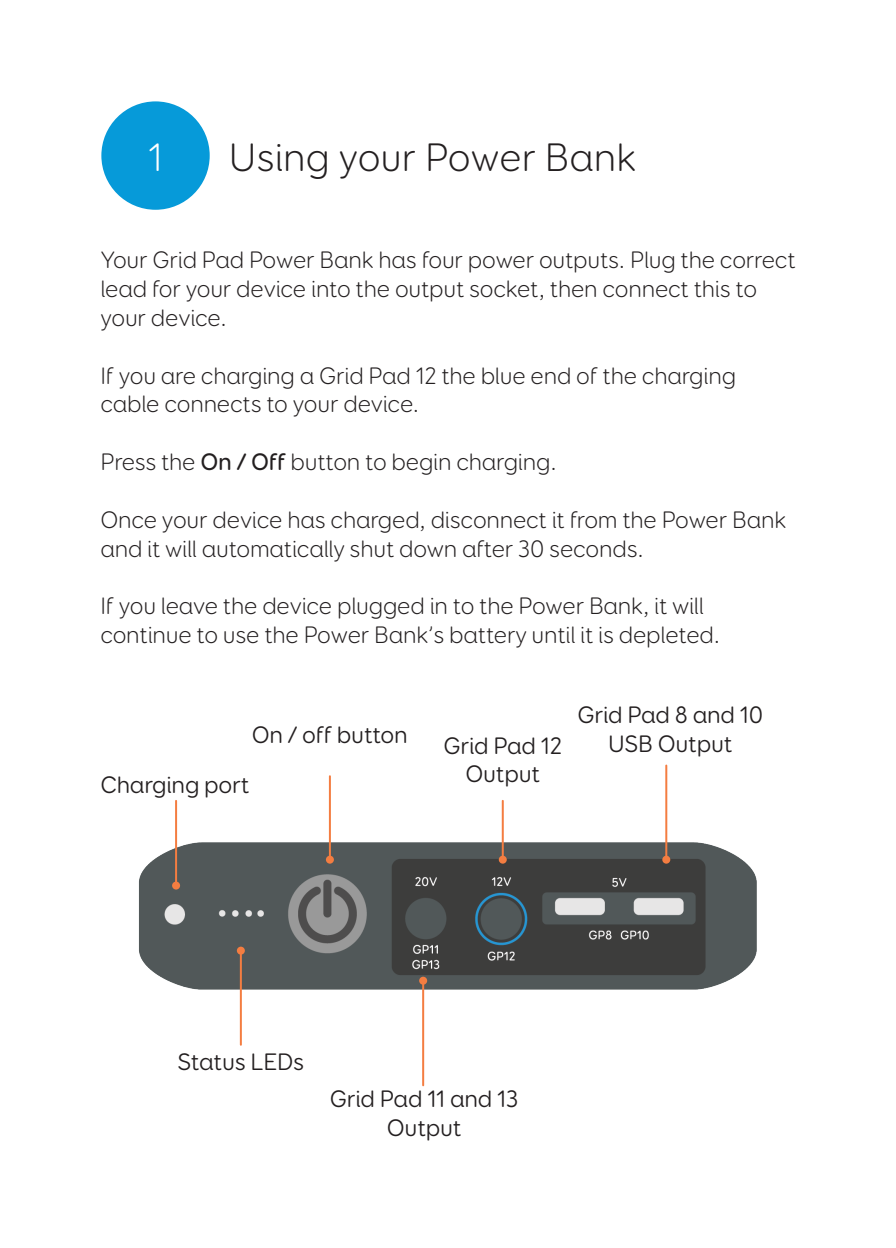
<style>
.page{position:relative;width:896px;height:1248px;background:#fff}
.page>*{position:absolute;margin:0;border:0;box-sizing:border-box;transform-origin:0 0}
.Page___section_headi{font:300 40px "Booster Next FY";color:#231f20}
.t1{font:300 40px "Booster Next FY";color:#fff}
.Para{font:300 24px/28.8px "Booster Next FY";letter-spacing:-.01em;color:#231f20}
.Para-2{font:24px "Booster Next FY";letter-spacing:-.01em;color:#231f20}
.s1{font-weight:500}
</style>
<div class="page">
<div style="left:101px;top:101px;width:109px;height:109px;background:#069ad9;border-radius:50%"></div>
<img style="left:139px;top:793px;width:618px;height:244px">
<hr style="left:240px;top:950px;width:2px;height:94px;background:#f47d41">
<div style="left:237px;top:946px;width:8px;height:8px;background:#f47d41;border-radius:50%"></div>
<hr style="left:665px;top:765px;width:2px;height:94px;background:#f47d41">
<div style="left:662px;top:855px;width:8px;height:8px;background:#f47d41;border-radius:50%"></div>
<hr style="left:175px;top:800px;width:2px;height:85px;background:#f47d41">
<div style="left:172px;top:881px;width:8px;height:8px;background:#f47d41;border-radius:50%"></div>
<hr style="left:422px;top:980px;width:2px;height:105px;background:#f47d41">
<div style="left:419px;top:976px;width:8px;height:8px;background:#f47d41;border-radius:50%"></div>
<hr style="left:329px;top:776px;width:2px;height:83px;background:#f47d41">
<div style="left:326px;top:855px;width:8px;height:8px;background:#f47d41;border-radius:50%"></div>
<hr style="left:502px;top:800px;width:2px;height:59px;background:#f47d41">
<div style="left:499px;top:855px;width:8px;height:8px;background:#f47d41;border-radius:50%"></div>
<p class="t1" style="left:148px;top:133px;width:16px">1</p>
<p class="Page___section_headi" style="left:229px;top:133px;width:409px">Using your Power Bank</p>
<p class="Para" style="left:100px;top:245px;width:697px">Your Grid Pad Power Bank has four power outputs. Plug the correct lead for your device into the output socket, then connect this to your device.</p>
<p class="Para" style="left:100px;top:361px;width:637px">If you are charging a Grid Pad 12 the blue end of the charging cable connects to your device.</p>
<p class="Para" style="left:100px;top:447px;width:458px">Press the <span class="s1">On / Off</span> button to begin charging.</p>
<p class="Para" style="left:100px;top:505px;width:687px">Once your device has charged, disconnect it from the Power Bank and it will automatically shut down after 30 seconds.</p>
<p class="Para" style="left:100px;top:591px;width:621px">If you leave the device plugged in to the Power Bank, it will continue to use the Power Bank’s battery until it is depleted.</p>
<p class="Para-2" style="left:252px;top:720px;width:157px">On / off button</p>
<p class="Para-2" style="left:100px;top:770px;width:151px">Charging port</p>
<p class="Para-2" style="left:577px;top:700px;width:187px">Grid Pad 8 and 10</p>
<p class="Para-2" style="left:443px;top:730px;width:120px">Grid Pad 12</p>
<p class="Para-2" style="left:608px;top:728px;width:126px">USB Output</p>
<p class="Para-2" style="left:465px;top:759px;width:76px">Output</p>
<p class="Para-2" style="left:177px;top:1047px;width:128px">Status LEDs</p>
<p class="Para-2" style="left:330px;top:1084px;width:190px">Grid Pad 11 and 13</p>
<p class="Para-2" style="left:387px;top:1113px;width:76px">Output</p>
</div>
